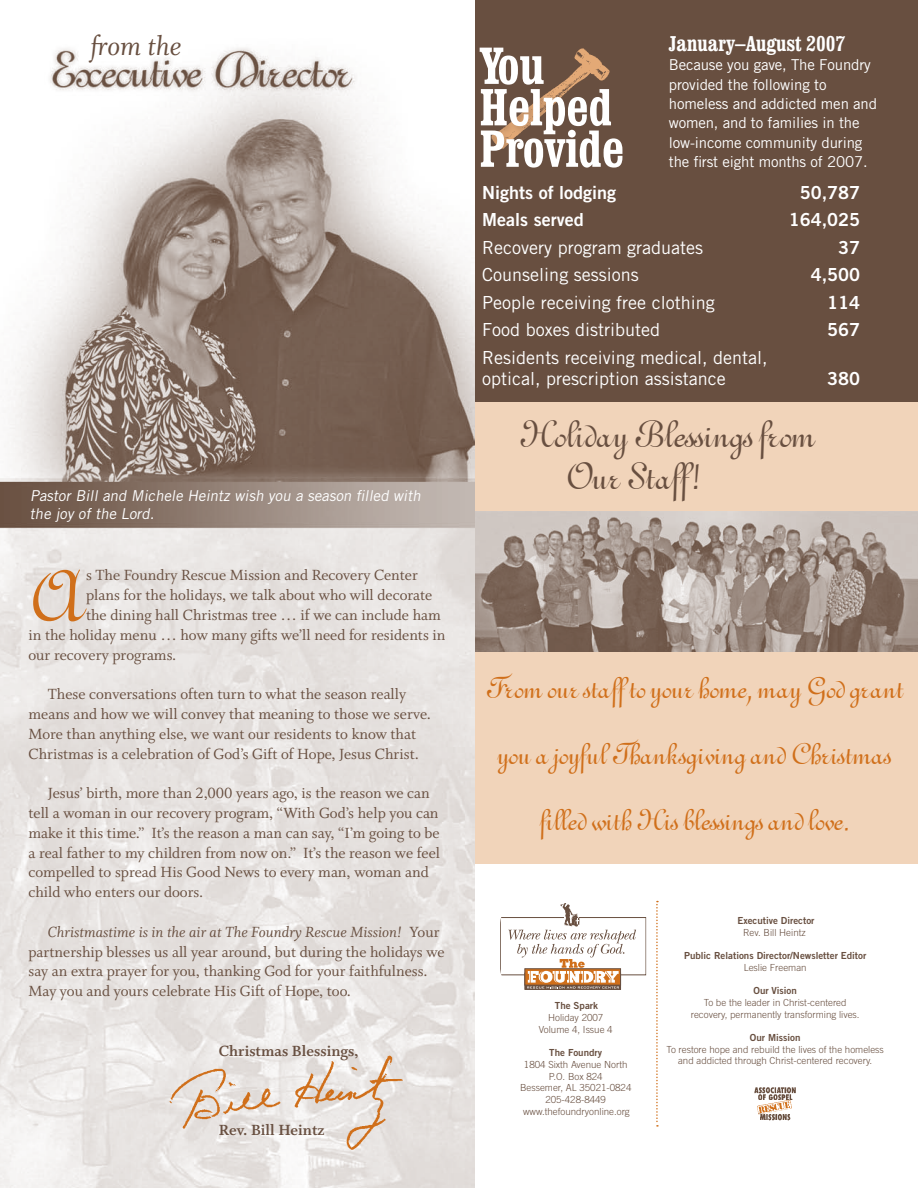
<style>
.page{position:relative;width:918px;height:1188px;background:#fff}
.page>*{position:absolute;margin:0;border:0;box-sizing:border-box;transform-origin:0 0}
.t1{font:79.05px "Gando BT";color:#d06f1a}
.t2{font:700 condensed 51.3px/41.4px "Clarendon BT";color:#fff}
.t3{font:42px/42px "Gando BT";color:#684f40}
.t4{font:33px/66px "Gando BT";color:#d06f1a;text-align:center}
.t5{font:30px "Whitman Italic LF";color:#684f40}
.t6{font:700 condensed 21px "Clarendon BT";color:#fff}
.t7{font:18px/21px "Trade Gothic";color:#fff}
.t8{font:18px "Trade Gothic Bold Two";color:#fff}
.t9{font:16.5px/19.8px "Whitman Roman LF";color:#684f40}
.t10{font:16.5px "Whitman Italic LF";color:#684f40}
.t11{font:16.5px "Whitman Bold LF";color:#684f40}
.t12{font:15px/19.5px "Trade Gothic";letter-spacing:-.01em;color:#fff}
.t13{font:italic 15px/18px "Trade Gothic";color:#fff}
.t14{font:300 9.75px/11.7px "Trade Gothic";color:#684f40;text-align:center}
.t15{font:9.75px "Trade Gothic Bold Two";color:#684f40}
.s1{font-family:"Whitman Roman LF"}
</style>
<div class="page">
<div style="left:469px;top:399px;width:449px;height:465px;background:#f1d4ba"></div>
<div style="left:525px;top:973px;width:96px;height:17px;border:1px solid #684f40"></div>
<svg style="left:500px;top:903px;width:146px;height:86px"></svg>
<img style="left:760px;top:1115px;width:31px;height:6px">
<img style="left:757px;top:1100px;width:35px;height:15px">
<img style="left:754px;top:1087px;width:42px;height:13px">
<svg style="left:656px;top:901px;width:2px;height:226px"></svg>
<div style="left:458px;top:0;width:460px;height:401px;background:#684f40"></div>
<img style="left:475px;top:512px;width:443px;height:140px">
<img style="left:0;top:0;width:475px;height:1188px">
<img style="left:156px;top:1041px;width:270px;height:122px">
<h3 class="t5" style="left:91px;top:30px;width:92px">from the</h3>
<p class="t13" style="left:30px;top:486px;width:395px">Pastor Bill and Michele Heintz wish you a season filled with the joy of the Lord.</p>
<h1 class="t1" style="left:28px;top:549px;width:59px">A</h1>
<p class="t9" style="left:86px;top:566px;width:333px">s The Foundry Rescue Mission and Recovery Center</p>
<p class="t9" style="left:86px;top:586px;width:348px">plans for the holidays, we talk about who will decorate</p>
<p class="t9" style="left:86px;top:605px;width:356px">the dining hall Christmas tree … if we can include ham</p>
<p class="t9" style="left:28px;top:625px;width:419px">in the holiday menu … how many gifts we’ll need for residents in</p>
<p class="t9" style="left:28px;top:645px;width:149px">our recovery programs.</p>
<p class="t9" style="left:28px;top:685px;width:404px;text-indent:19px">These conversations often turn to what the season really means and how we will convey that meaning to those we serve.<br>More than anything else, we want our residents to know that Christmas is a celebration of God’s Gift of Hope, Jesus Christ.</p>
<p class="t9" style="left:28px;top:784px;width:413px;text-indent:19px">Jesus’ birth, more than 2,000 years ago, is the reason we can tell a woman in our recovery program, “With God’s help you can make it this time.” It’s the reason a man can say, “I’m going to be a real father to my children from now on.” It’s the reason we feel compelled to spread His Good News to every man, woman and child who enters our doors.</p>
<p class="t10" style="left:48px;top:923px;width:393px">Christmastime is in the air at The Foundry Rescue Mission! <span class="s1">Your</span></p>
<p class="t9" style="left:28px;top:942px;width:418px">partnership blesses us all year around, but during the holidays we say an extra prayer for you, thanking God for your faithfulness.<br>May you and yours celebrate His Gift of Hope, too.</p>
<p class="t11" style="left:219px;top:1041px;width:141px">Christmas Blessings,</p>
<p class="t11" style="left:219px;top:1121px;width:107px">Rev. Bill Heintz</p>
<p class="t6" style="left:669px;top:30px;width:178px">January–August 2007</p>
<p class="t12" style="left:669px;top:55px;width:210px">Because you gave, The Foundry provided the following to homeless and addicted men and women, and to families in the low-income community during the first eight months of 2007.</p>
<h2 class="t2" style="left:479px;top:44px;width:146px">You<br>Helped<br>Provide</h2>
<p class="t8" style="left:482px;top:181px;width:135px">Nights of lodging</p>
<p class="t8" style="left:800px;top:181px;width:62px">50,787</p>
<p class="t8" style="left:482px;top:209px;width:103px">Meals served</p>
<p class="t8" style="left:789px;top:209px;width:73px">164,025</p>
<p class="t7" style="left:482px;top:237px;width:222px">Recovery program graduates</p>
<p class="t8" style="left:838px;top:236px;width:23px">37</p>
<p class="t7" style="left:482px;top:264px;width:158px">Counseling sessions</p>
<p class="t8" style="left:811px;top:264px;width:51px">4,500</p>
<p class="t7" style="left:482px;top:291px;width:234px">People receiving free clothing</p>
<p class="t8" style="left:827px;top:291px;width:34px">114</p>
<p class="t7" style="left:482px;top:319px;width:180px">Food boxes distributed</p>
<p class="t8" style="left:827px;top:319px;width:34px">567</p>
<p class="t7" style="left:482px;top:346px;width:287px">Residents receiving medical, dental, optical, prescription assistance</p>
<p class="t8" style="left:827px;top:367px;width:34px">380</p>
<h3 class="t3" style="left:567px;top:413px;width:251px;text-indent:-47px">Holiday Blessings from<br>Our Staff!</h3>
<h3 class="t4" style="left:486px;top:655px;width:420px">From our staff to your home, may God grant you a joyful Thanksgiving and Christmas filled with His blessings and love.</h3>
<p class="t15" style="left:555px;top:1000px;width:45px">The Spark</p>
<p class="t14" style="left:539px;top:1012px;width:76px">Holiday 2007<br>Volume 4, Issue 4</p>
<p class="t15" style="left:549px;top:1047px;width:54px">The Foundry</p>
<p class="t14" style="left:520px;top:1058px;width:113px">1804 Sixth Avenue North<br>P.O. Box 824<br>Bessemer, AL 35021-0824<br>205-428-8449 www.thefoundryonline.org</p>
<p class="t15" style="left:737px;top:914px;width:79px">Executive Director</p>
<p class="t14" style="left:743px;top:926px;width:64px">Rev. Bill Heintz</p>
<p class="t15" style="left:684px;top:950px;width:184px">Public Relations Director/Newsletter Editor</p>
<p class="t14" style="left:744px;top:961px;width:64px">Leslie Freeman</p>
<p class="t15" style="left:754px;top:985px;width:45px">Our Vision</p>
<p class="t14" style="left:691px;top:996px;width:170px">To be the leader in Christ-centered recovery, permanently transforming lives.</p>
<p class="t15" style="left:750px;top:1031px;width:52px">Our Mission</p>
<p class="t14" style="left:667px;top:1043px;width:219px">To restore hope and rebuild the lives of the homeless and addicted through Christ-centered recovery.</p>
</div>
